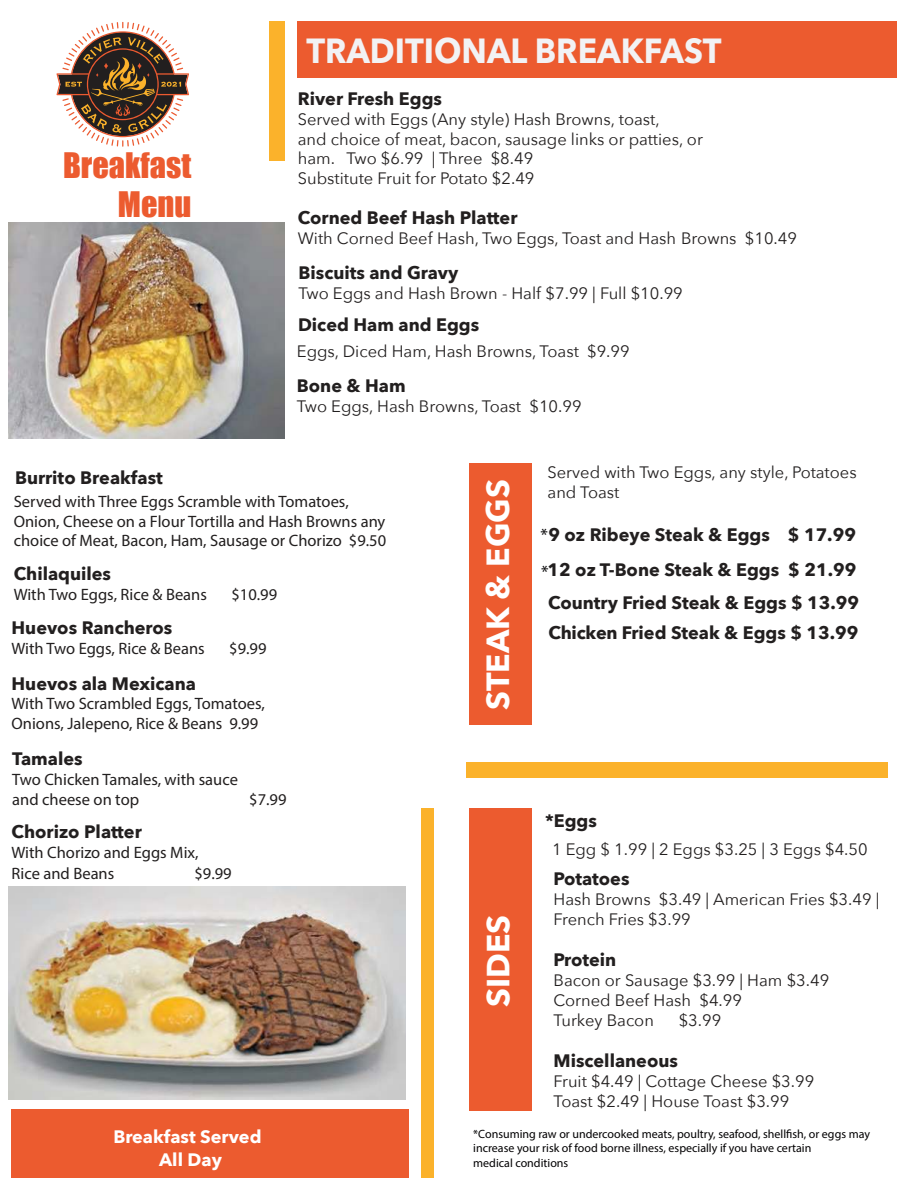
<style>
.page{position:relative;width:918px;height:1188px;background:#fff}
.page>*{position:absolute;margin:0;border:0;box-sizing:border-box;transform-origin:0 0}
.t1{font:700 34.8px "Avenir Next";color:#f2f2f4;scale:.93 1}
.t2{font:32.25px/38.8px "Impact";color:#ec5b2f;text-align:right}
.t3{font:700 31.95px "Avenir Next";color:#fff}
.t4{font:700 18px/35.2px "Avenir Next";color:#221f1f;text-align:center}
.t5{font:700 18px/23.1px "Avenir Next";color:#fff;text-align:center}
.t6{font:18px "Myriad Pro";color:#020102}
.t7{font:16.5px/19.8px "Avenir Next";color:#221f1f}
.t8{font:16.5px/19.8px "Myriad Pro";color:#221f1f}
.t9{font:12px/14.4px "Myriad Pro";color:#020102}
.s1{font-family:"Myriad Pro";font-weight:400;color:#020102}
</style>
<div class="page">
<svg style="left:56px;top:22px;width:133px;height:125px"></svg>
<div style="left:269px;top:21px;width:15px;height:140px;background:#fbb22b"></div>
<div style="left:466px;top:762px;width:421px;height:16px;background:#fbb22b"></div>
<div style="left:297px;top:21px;width:599px;height:57px;background:#ec5b2f"></div>
<div style="left:469px;top:463px;width:63px;height:262px;background:#ec5b2f"></div>
<div style="left:469px;top:808px;width:63px;height:303px;background:#ec5b2f"></div>
<div style="left:12px;top:1109px;width:397px;height:68px;background:#ec5b2f"></div>
<img style="left:9px;top:886px;width:397px;height:214px">
<div style="left:421px;top:808px;width:13px;height:369px;background:#fbb22b"></div>
<img style="left:9px;top:223px;width:275px;height:216px">
<h2 class="t2" style="left:63px;top:147px;width:130px">Breakfast<br>Menu</h2>
<h1 class="t1" style="left:306px;top:35px;width:448px">TRADITIONAL BREAKFAST</h1>
<p class="t4" style="left:298px;top:82px;width:146px">River Fresh Eggs</p>
<p class="t7" style="left:298px;top:110px;width:407px">Served with Eggs (Any style) Hash Browns, toast,<br>and choice of meat, bacon, sausage links or patties, or ham. Two $6.99 | Three $8.49<br>Substitute Fruit for Potato $2.49</p>
<p class="t4" style="left:298px;top:201px;width:221px">Corned Beef Hash Platter</p>
<p class="t7" style="left:298px;top:229px;width:501px">With Corned Beef Hash, Two Eggs, Toast and Hash Browns $10.49</p>
<p class="t4" style="left:299px;top:257px;width:161px">Biscuits and Gravy</p>
<p class="t7" style="left:299px;top:285px;width:386px">Two Eggs and Hash Brown - Half $7.99 | Full $10.99</p>
<p class="t4" style="left:298px;top:308px;width:183px">Diced Ham and Eggs</p>
<p class="t7" style="left:297px;top:343px;width:334px">Eggs, Diced Ham, Hash Browns, Toast $9.99</p>
<p class="t4" style="left:297px;top:370px;width:110px">Bone &amp; Ham</p>
<p class="t7" style="left:297px;top:398px;width:286px">Two Eggs, Hash Browns, Toast $10.99</p>
<p class="t4" style="left:15px;top:461px;width:149px">Burrito Breakfast</p>
<p class="t8" style="left:14px;top:493px;width:374px">Served with Three Eggs Scramble with Tomatoes,<br>Onion, Cheese on a Flour Tortilla and Hash Browns any choice of Meat, Bacon, Ham, Sausage or Chorizo $9.50</p>
<p class="t4" style="left:14px;top:557px;width:99px">Chilaquiles</p>
<p class="t8" style="left:14px;top:585px;width:195px">With Two Eggs, Rice &amp; Beans</p>
<p class="t8" style="left:231px;top:585px;width:47px">$10.99</p>
<p class="t4" style="left:12px;top:611px;width:162px">Huevos Rancheros</p>
<p class="t8" style="left:12px;top:639px;width:195px">With Two Eggs, Rice &amp; Beans</p>
<p class="t8" style="left:229px;top:639px;width:39px">$9.99</p>
<p class="t4" style="left:12px;top:667px;width:186px">Huevos ala Mexicana</p>
<p class="t8" style="left:12px;top:695px;width:255px">With Two Scrambled Eggs, Tomatoes,<br>Onions, Jalepeno, Rice &amp; Beans 9.99</p>
<p class="t4" style="left:12px;top:743px;width:72px">Tamales</p>
<p class="t8" style="left:12px;top:771px;width:227px">Two Chicken Tamales, with sauce and cheese on top</p>
<p class="t8" style="left:249px;top:791px;width:39px">$7.99</p>
<p class="t4" style="left:12px;top:815px;width:132px">Chorizo Platter</p>
<p class="t8" style="left:12px;top:843px;width:189px;line-height:21.6px">With Chorizo and Eggs Mix,<br>Rice and Beans</p>
<p class="t8" style="left:195px;top:865px;width:39px">$9.99</p>
<p class="t5" style="left:114px;top:1127px;width:150px">Breakfast Served<br>All Day</p>
<h3 class="t3" style="left:484px;top:710px;width:232px;rotate:-90deg">STEAK &amp; EGGS</h3>
<p class="t7" style="left:548px;top:463px;width:311px">Served with Two Eggs, any style, Potatoes and Toast</p>
<p class="t4" style="left:541px;top:518px;width:317px"><span class="s1">*</span>9 oz Ribeye Steak &amp; Eggs $ 17.99<br>12 oz T-Bone Steak &amp; Eggs $ 21.99</p>
<p class="t4" style="left:548px;top:590px;width:312px;line-height:29.5px;text-align:left">Country Fried Steak &amp; Eggs $ 13.99<br>Chicken Fried Steak &amp; Eggs $ 13.99</p>
<p class="t6" style="left:541px;top:565px;width:9px">*</p>
<h3 class="t3" style="left:485px;top:1007px;width:94px;rotate:-90deg">SIDES</h3>
<p class="t4" style="left:545px;top:805px;width:53px">*Eggs</p>
<p class="t7" style="left:552px;top:840px;width:317px">1 Egg $ 1.99 | 2 Eggs $3.25 | 3 Eggs $4.50</p>
<p class="t4" style="left:554px;top:863px;width:78px">Potatoes</p>
<p class="t7" style="left:554px;top:891px;width:327px">Hash Browns $3.49 | American Fries $3.49 |<br>French Fries $3.99</p>
<p class="t4" style="left:554px;top:944px;width:64px">Protein</p>
<p class="t7" style="left:554px;top:972px;width:277px">Bacon or Sausage $3.99 | Ham $3.49<br>Corned Beef Hash $4.99<br>Turkey Bacon</p>
<p class="t7" style="left:679px;top:1011px;width:44px">$3.99</p>
<p class="t4" style="left:554px;top:1045px;width:126px">Miscellaneous</p>
<p class="t7" style="left:554px;top:1073px;width:262px">Fruit $4.49 | Cottage Cheese $3.99<br>Toast $2.49 | House Toast $3.99</p>
<p class="t9" style="left:473px;top:1128px;width:398px">*Consuming raw or undercooked meats, poultry, seafood, shellfish, or eggs may increase your risk of food borne illness, especially if you have certain<br>medical conditions</p>
</div>
